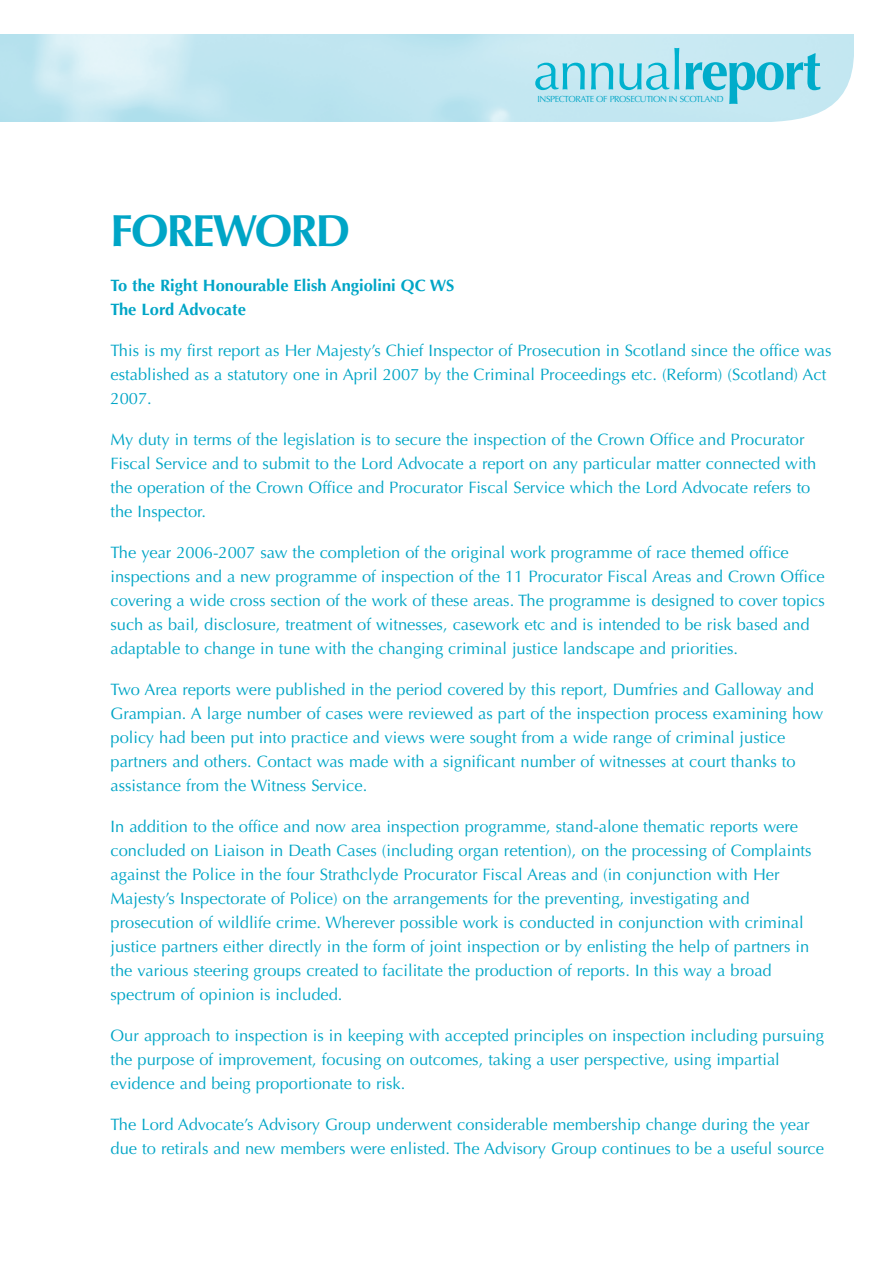
<style>
.page{position:relative;width:893px;height:1263px;background:#fff}
.page>*{position:absolute;margin:0;border:0;box-sizing:border-box;transform-origin:0 0}
.t1{font:55.05px "Optima LT Std";letter-spacing:-.04em;color:#00b2cf}
.t2{font:700 45px "Optima LT Std";letter-spacing:-.045em;color:#00a5c6}
.t3{font:16.5px/24px "Optima LT Std";color:#00a5c6}
.t4{font:700 16.5px/24px "Optima LT Std";color:#00a5c6}
.t5{font:8.85px "Optima LT Std";letter-spacing:-.045em;color:#00a5c6}
.s1{font-weight:700;color:#00acca}
</style>
<div class="page">
<div style="left:686px;top:34px;width:168px;height:88px;background:#c5e8f2"></div>
<h1 class="t1" style="left:533px;top:48px;width:289px">annual<span class="s1">report</span></h1>
<p class="t5" style="left:537px;top:95px;width:188px">INSPECTORATE OF PROSECUTION IN SCOTLAND</p>
<h2 class="t2" style="left:111px;top:212px;width:242px">FOREWORD</h2>
<p class="t4" style="left:111px;top:275px;width:345px">To the Right Honourable Elish Angiolini QC WS<br>The Lord Advocate</p>
<p class="t3" style="left:111px;top:340px;width:723px">This is my first report as Her Majesty’s Chief Inspector of Prosecution in Scotland since the office was established as a statutory one in April 2007 by the Criminal Proceedings etc. (Reform) (Scotland) Act<br>2007.</p>
<p class="t3" style="left:111px;top:429px;width:707px">My duty in terms of the legislation is to secure the inspection of the Crown Office and Procurator Fiscal Service and to submit to the Lord Advocate a report on any particular matter connected with the operation of the Crown Office and Procurator Fiscal Service which the Lord Advocate refers to the Inspector.</p>
<p class="t3" style="left:111px;top:542px;width:716px">The year 2006-2007 saw the completion of the original work programme of race themed office inspections and a new programme of inspection of the 11 Procurator Fiscal Areas and Crown Office covering a wide cross section of the work of these areas. The programme is designed to cover topics such as bail, disclosure, treatment of witnesses, casework etc and is intended to be risk based and adaptable to change in tune with the changing criminal justice landscape and priorities.</p>
<p class="t3" style="left:111px;top:679px;width:714px">Two Area reports were published in the period covered by this report, Dumfries and Galloway and Grampian. A large number of cases were reviewed as part of the inspection process examining how policy had been put into practice and views were sought from a wide range of criminal justice partners and others. Contact was made with a significant number of witnesses at court thanks to assistance from the Witness Service.</p>
<p class="t3" style="left:111px;top:816px;width:702px">In addition to the office and now area inspection programme, stand-alone thematic reports were concluded on Liaison in Death Cases (including organ retention), on the processing of Complaints against the Police in the four Strathclyde Procurator Fiscal Areas and (in conjunction with Her Majesty’s Inspectorate of Police) on the arrangements for the preventing, investigating and prosecution of wildlife crime. Wherever possible work is conducted in conjunction with criminal justice partners either directly in the form of joint inspection or by enlisting the help of partners in the various steering groups created to facilitate the production of reports. In this way a broad spectrum of opinion is included.</p>
<p class="t3" style="left:111px;top:1025px;width:715px">Our approach to inspection is in keeping with accepted principles on inspection including pursuing the purpose of improvement, focusing on outcomes, taking a user perspective, using impartial evidence and being proportionate to risk.</p>
<p class="t3" style="left:111px;top:1114px;width:715px">The Lord Advocate’s Advisory Group underwent considerable membership change during the year due to retirals and new members were enlisted. The Advisory Group continues to be a useful source</p>
</div>
